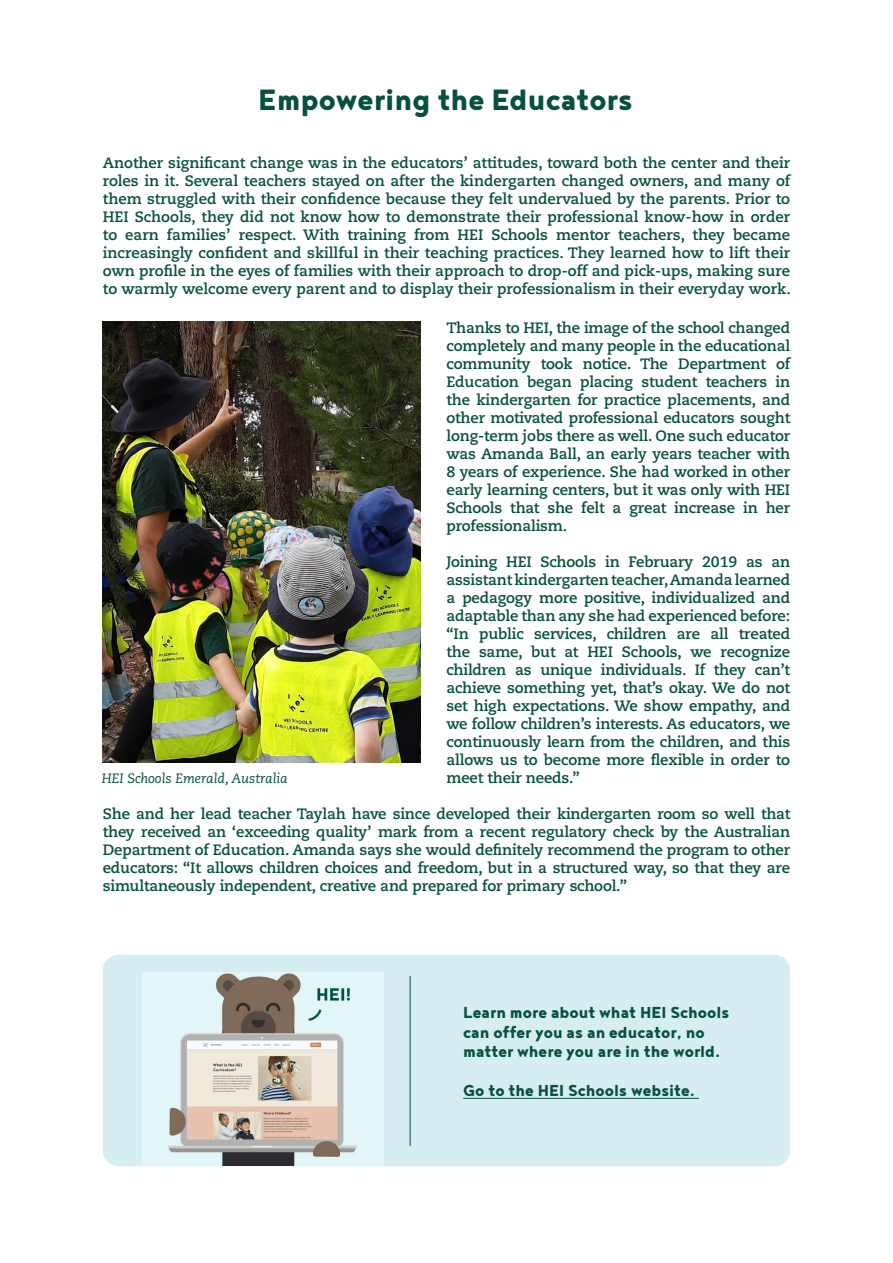
<style>
.page{position:relative;width:893px;height:1263px;background:#fff}
.page>*{position:absolute;margin:0;border:0;box-sizing:border-box;transform-origin:0 0}
.t1{font:800 36px "Noyh";color:#06513d}
.t2{font:800 19.5px/19.5px "Noyh";color:#08533c}
.t3{font:700 15px/18px "Caecilia LT Std";letter-spacing:-.01em;color:#06513d;text-align:justify}
.t4{font:italic 13.5px "Caecilia LT Std";color:#06513d}
</style>
<div class="page">
<div style="left:103px;top:955px;width:687px;height:211px;background:#d6eef1;border-radius:16px"></div>
<hr style="left:463px;top:1098px;width:236px;height:1px;background:#08533c">
<hr style="left:410px;top:976px;width:1px;height:170px;background:#08533c">
<img style="left:103px;top:321px;width:318px;height:441px">
<img style="left:142px;top:972px;width:242px;height:193px">
<p class="t1" style="left:258px;top:78px;width:376px">Empowering the Educators</p>
<p class="t3" style="left:103px;top:154px;width:689px">Another significant change was in the educators’ attitudes, toward both the center and their roles in it. Several teachers stayed on after the kindergarten changed owners, and many of them struggled with their confidence because they felt undervalued by the parents. Prior to HEI Schools, they did not know how to demonstrate their professional know-how in order to earn families’ respect. With training from HEI Schools mentor teachers, they became increasingly confident and skillful in their teaching practices. They learned how to lift their own profile in the eyes of families with their approach to drop-off and pick-ups, making sure to warmly welcome every parent and to display their professionalism in their everyday work.</p>
<p class="t3" style="left:446px;top:319px;width:345px">Thanks to HEI, the image of the school changed completely and many people in the educational community took notice. The Department of Education began placing student teachers in the kindergarten for practice placements, and other motivated professional educators sought long-term jobs there as well. One such educator was Amanda Ball, an early years teacher with 8 years of experience. She had worked in other early learning centers, but it was only with HEI Schools that she felt a great increase in her professionalism.</p>
<p class="t3" style="left:446px;top:553px;width:345px">Joining HEI Schools in February 2019 as an assistant kindergarten teacher, Amanda learned a pedagogy more positive, individualized and adaptable than any she had experienced before: “In public services, children are all treated the same, but at HEI Schools, we recognize children as unique individuals. If they can’t achieve something yet, that’s okay. We do not set high expectations. We show empathy, and we follow children’s interests. As educators, we continuously learn from the children, and this allows us to become more flexible in order to meet their needs.”</p>
<p class="t3" style="left:103px;top:805px;width:689px">She and her lead teacher Taylah have since developed their kindergarten room so well that they received an ‘exceeding quality’ mark from a recent regulatory check by the Australian Department of Education. Amanda says she would definitely recommend the program to other educators: “It allows children choices and freedom, but in a structured way, so that they are simultaneously independent, creative and prepared for primary school.”</p>
<p class="t4" style="left:102px;top:770px;width:188px">HEI Schools Emerald, Australia</p>
<p class="t2" style="left:463px;top:1002px;width:268px">Learn more about what HEI Schools can offer you as an educator, no matter where you are in the world.</p>
<p class="t2" style="left:463px;top:1080px;width:233px">Go to the HEI Schools website.</p>
</div>
